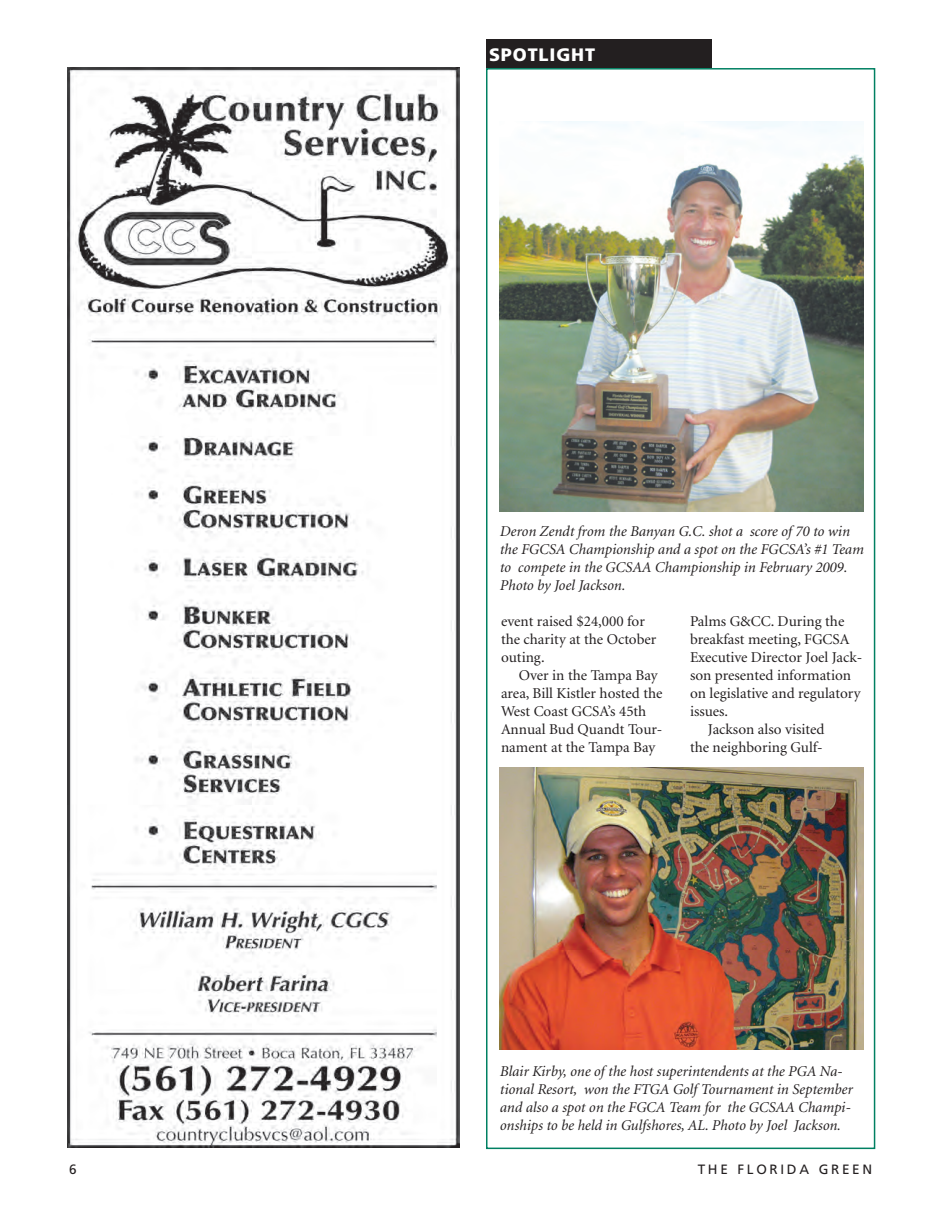
<style>
.page{position:relative;width:945px;height:1215px;background:#fff}
.page>*{position:absolute;margin:0;border:0;box-sizing:border-box;transform-origin:0 0}
.t1{font:900 18px "Frutiger";letter-spacing:.05em;color:#fff}
.t2{font:italic 15px/18px "Minion";color:#231f20}
.t3{font:15px/18px "Minion";color:#231f20}
.t4{font:13.5px "Frutiger";letter-spacing:.2em;color:#231f20}
</style>
<div class="page">
<div style="left:486px;top:68px;width:389px;height:1081px;background:#fff;border:2px solid #008062"></div>
<div style="left:486px;top:39px;width:226px;height:29px;background:#231f20"></div>
<img style="left:67px;top:68px;width:392px;height:1080px">
<img style="left:500px;top:122px;width:364px;height:390px">
<img style="left:500px;top:767px;width:364px;height:283px">
<p class="t1" style="left:489px;top:44px;width:108px">SPOTLIGHT</p>
<p class="t2" style="left:499px;top:522px;width:365px">Deron Zendt from the Banyan G.C. shot a score of 70 to win the FGCSA Championship and a spot on the FGCSA’s #1 Team to compete in the GCSAA Championship in February 2009.<br>Photo by Joel Jackson.</p>
<p class="t3" style="left:501px;top:612px;width:157px">event raised $24,000 for the charity at the October outing.</p>
<p class="t3" style="left:501px;top:666px;width:163px;text-indent:18px">Over in the Tampa Bay area, Bill Kistler hosted the<br>West Coast GCSA’s 45th<br>Annual Bud Quandt Tour&shy;nament at the Tampa Bay</p>
<p class="t3" style="left:690px;top:612px;width:156px">Palms G&amp;CC. During the</p>
<p class="t3" style="left:690px;top:630px;width:161px">breakfast meeting, FGCSA</p>
<p class="t3" style="left:690px;top:648px;width:174px">Executive Director Joel Jack-</p>
<p class="t3" style="left:690px;top:666px;width:163px">son presented information</p>
<p class="t3" style="left:690px;top:684px;width:172px">on legislative and regulatory</p>
<p class="t3" style="left:690px;top:702px;width:40px">issues.</p>
<p class="t3" style="left:708px;top:720px;width:118px">Jackson also visited</p>
<p class="t3" style="left:690px;top:738px;width:134px">the neighboring Gulf-</p>
<p class="t2" style="left:500px;top:1062px;width:354px">Blair Kirby, one of the host superintendents at the PGA Na&shy;tional Resort, won the FTGA Golf Tournament in September and also a spot on the FGCA Team for the GCSAA Champi&shy;onships to be held in Gulfshores, AL. Photo by Joel Jackson.</p>
<p class="t4" style="left:69px;top:1161px;width:9px">6</p>
<p class="t4" style="left:698px;top:1161px;width:145px">T HE FLORI DA GREEN</p>
</div>
